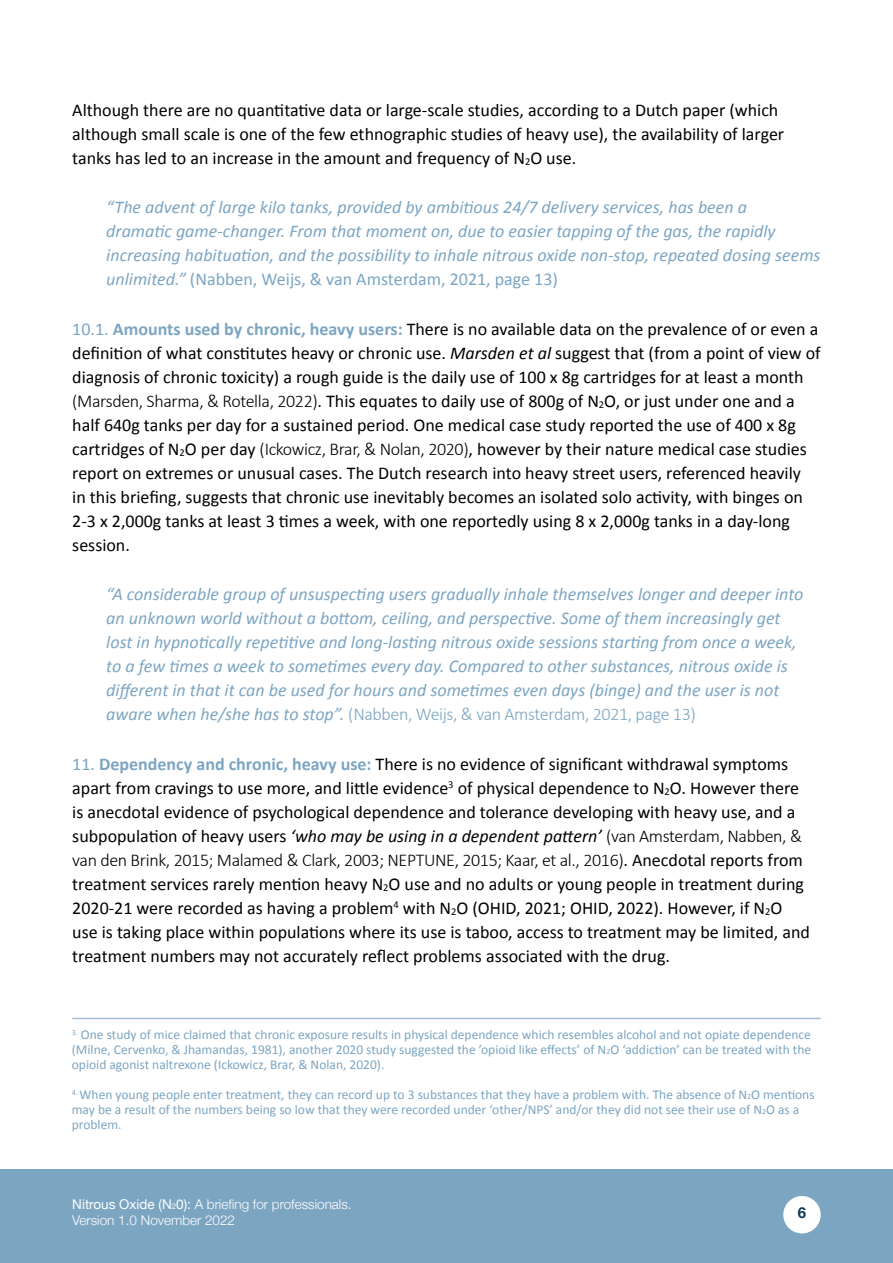
<style>
.page{position:relative;width:893px;height:1263px;background:#fff}
.page>*{position:absolute;margin:0;border:0;box-sizing:border-box;transform-origin:0 0}
.t1{font:18px/24px "Calibri";color:#000}
.t2{font:italic 18px/24px "Calibri";color:#7ca5c2}
.t3{font:700 15px "Helvetica Neue";color:#143759}
.t4{font:13.5px/15px "Calibri";color:#7ca5c2;text-align:justify}
.t5{font:300 13.5px/16.2px "Helvetica Neue";color:#fff}
.s1{font-style:normal}
.s2{color:#7ca5c2}
.s3{font-weight:700;color:#7ca5c2}
.s4{font-style:italic}
.s5{font-weight:300}
.s6{font-weight:300;font-style:normal}
.s7{font-size:7.8px}
.s8{font-weight:400}
.s9{font-weight:400;font-size:7.8px}
</style>
<div class="page">
<div style="left:0;top:1169px;width:893px;height:94px;background:#7ca5c2"></div>
<div style="left:783px;top:1196px;width:38px;height:37px;background:#fff;border-radius:50%"></div>
<hr style="left:72px;top:1018px;width:749px;height:1px;background:#a6bcd4">
<p class="t1" style="left:72px;top:98px;width:713px">Although there are no quantitative data or large-scale studies, according to a Dutch paper (which although small scale is one of the few ethnographic studies of heavy use), the availability of larger tanks has led to an increase in the amount and frequency of N<sub>2</sub>O use.</p>
<p class="t2" style="left:106px;top:194px;width:716px">“The advent of large kilo tanks, provided by ambitious 24/7 delivery services, has been a<br>dramatic game-changer. From that moment on, due to easier tapping of the gas, the rapidly increasing habituation, and the possibility to inhale nitrous oxide non-stop, repeated dosing seems unlimited.” <span class="s1">(Nabben, Weijs, &amp; van Amsterdam, 2021, page 13)</span></p>
<p class="t1" style="left:72px;top:317px;width:750px"><span class="s2">10.1.</span> <span class="s3">Amounts used by chronic, heavy users:</span> There is no available data on the prevalence of or even a definition of what constitutes heavy or chronic use. <span class="s4">Marsden et al</span> suggest that (from a point of view of diagnosis of chronic toxicity) a rough guide is the daily use of 100 x 8g cartridges for at least a month <span class="s5">(Marsden, Sharma, &amp; Rotella, 2022)</span>. This equates to daily use of 800g of N<sub>2</sub>O, or just under one and a half 640g tanks per day for a sustained period. One medical case study reported the use of 400 x 8g cartridges of N<sub>2</sub>O per day <span class="s5">(Ickowicz, Brar, &amp; Nolan, 2020)</span>, however by their nature medical case studies report on extremes or unusual cases. The Dutch research into heavy street users, referenced heavily<br>in this briefing, suggests that chronic use inevitably becomes an isolated solo activity, with binges on 2-3 x 2,000g tanks at least 3 times a week, with one reportedly using 8 x 2,000g tanks in a day-long session.</p>
<p class="t2" style="left:106px;top:581px;width:699px">“A considerable group of unsuspecting users gradually inhale themselves longer and deeper into an unknown world without a bottom, ceiling, and perspective. Some of them increasingly get lost in hypnotically repetitive and long-lasting nitrous oxide sessions starting from once a week, to a few times a week to sometimes every day. Compared to other substances, nitrous oxide is different in that it can be used for hours and sometimes even days (binge) and the user is not aware when he/she has to stop”. <span class="s6">(Nabben, Weijs, &amp; van Amsterdam, 2021, page 13)</span></p>
<p class="t1" style="left:72px;top:752px;width:739px"><span class="s2">11.</span> <span class="s3">Dependency and chronic, heavy use:</span> There is no evidence of significant withdrawal symptoms apart from cravings to use more, and little evidence<sup>3</sup> of physical dependence to N<sub>2</sub>O. However there is anecdotal evidence of psychological dependence and tolerance developing with heavy use, and a subpopulation of heavy users <span class="s4">‘who may be using in a dependent pattern’</span> <span class="s5">(van Amsterdam, Nabben, &amp; van den Brink, 2015; Malamed &amp; Clark, 2003; NEPTUNE, 2015; Kaar, et al., 2016)</span>. Anecdotal reports from treatment services rarely mention heavy N<sub>2</sub>O use and no adults or young people in treatment during 2020-21 were recorded as having a problem<sup>4</sup> with N<sub>2</sub>O (OHID, 2021; OHID, 2022). However, if N<sub>2</sub>O use is taking place within populations where its use is taboo, access to treatment may be limited, and treatment numbers may not accurately reflect problems associated with the drug.</p>
<p class="t4" style="left:72px;top:1027px;width:741px"><sup>3.</sup> One study of mice claimed that chronic exposure results in physical dependence which resembles alcohol and not opiate dependence (Milne, Cervenko, &amp; Jhamandas, 1981), another 2020 study suggested the ’opioid like effects’ of N<span class="s7">2</span>O ‘addiction’ can be treated with the opioid agonist naltrexone (Ickowicz, Brar, &amp; Nolan, 2020).</p>
<p class="t4" style="left:72px;top:1087px;width:744px;text-align:left"><sup>4.</sup> When young people enter treatment, they can record up to 3 substances that they have a problem with. The absence of N<span class="s7">2</span>O mentions may be a result of the numbers being so low that they were recorded under ‘other/NPS’ and/or they did not see their use of N<span class="s7">2</span>O as a problem.</p>
<p class="t5" style="left:72px;top:1195px;width:281px"><span class="s8">Nitrous Oxide (N</span><span class="s9">2</span><span class="s8">0):</span> A briefing for professionals.<br>Version 1.0 November 2022</p>
<p class="t3" style="left:798px;top:1201px;width:10px">6</p>
</div>
